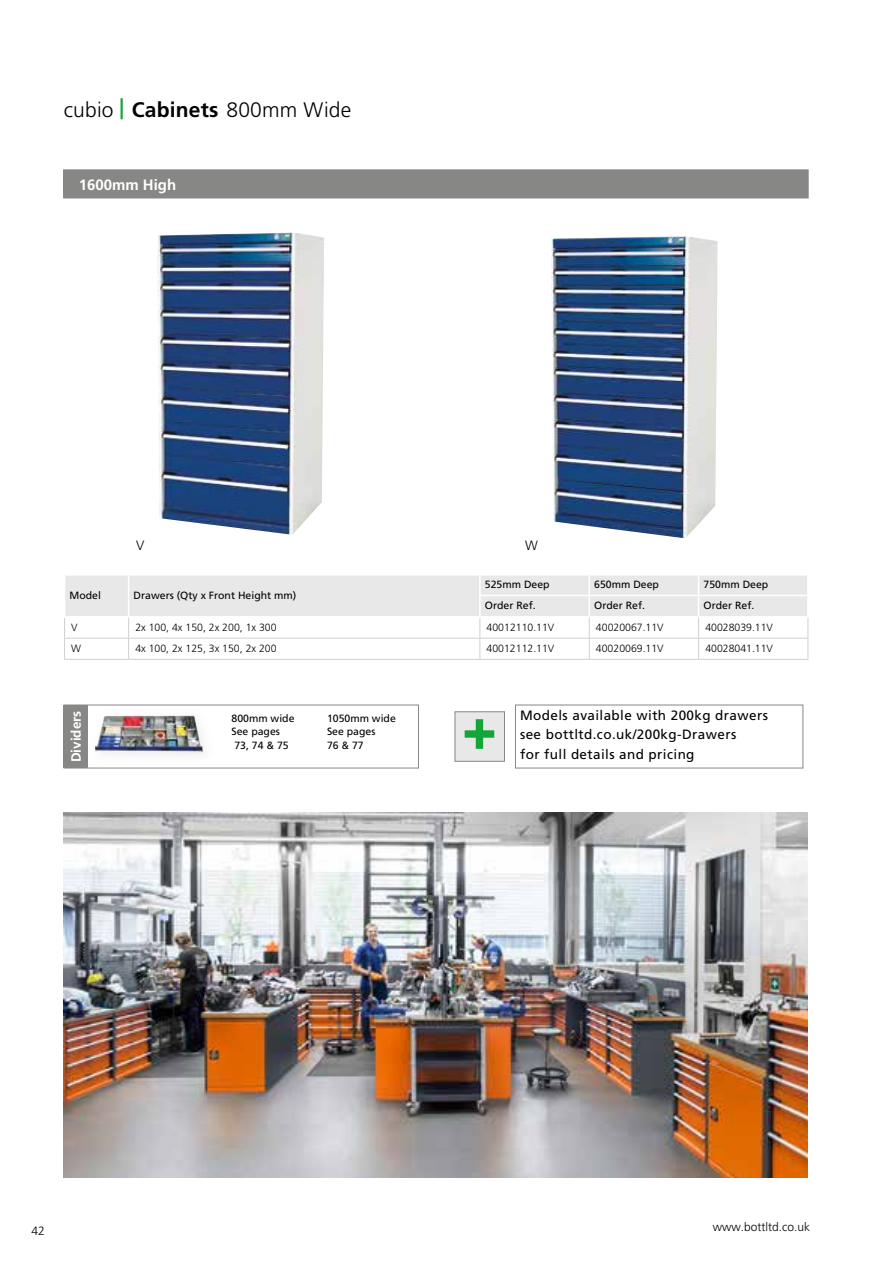
<style>
.page{position:relative;width:893px;height:1263px;background:#fff}
.page>*{position:absolute;margin:0;border:0;box-sizing:border-box;transform-origin:0 0}
.t1{font:900 58.5px "Frutiger LT Pro";color:#12a537}
.t2{font:300 21px "Frutiger LT Pro";letter-spacing:.01em;color:#000}
.t3{font:700 21px "Frutiger LT Pro";color:#12a537}
.t4{font:700 15px "Frutiger LT Pro";color:#fff}
.t5{font:13.5px/19.5px "Frutiger LT Pro";letter-spacing:.03em;color:#000}
.t6{font:700 13.5px "Frutiger LT Pro";color:#fff}
.t7{font:300 13.5px "Frutiger LT Pro";color:#000}
.t8{font:300 12px "Frutiger LT Pro";color:#000}
.t9{font:10.5px/13.5px "Frutiger LT Pro";color:#000}
.t10{font:300 10.5px "Frutiger LT Pro";color:#000}
.s1{font-weight:700}
</style>
<div class="page">
<div style="left:63px;top:169px;width:746px;height:29px;background:#b0b0af"></div>
<img style="left:551px;top:236px;width:167px;height:302px">
<hr style="left:64px;top:659px;width:65px;height:1px;background:#d0d0cf">
<hr style="left:129px;top:659px;width:351px;height:1px;background:#d0d0cf">
<hr style="left:480px;top:659px;width:109px;height:1px;background:#d0d0cf">
<hr style="left:589px;top:659px;width:110px;height:1px;background:#d0d0cf">
<hr style="left:699px;top:659px;width:109px;height:1px;background:#d0d0cf">
<svg style="left:64px;top:576px;width:745px;height:83px"></svg>
<hr style="left:807px;top:596px;width:2px;height:20px;background:#fff">
<hr style="left:480px;top:616px;width:109px;height:2px;background:#fff">
<hr style="left:589px;top:616px;width:110px;height:2px;background:#fff">
<hr style="left:699px;top:616px;width:110px;height:2px;background:#fff">
<img style="left:157px;top:233px;width:167px;height:302px">
<div style="left:64px;top:170px;width:744px;height:28px;background:#878786"></div>
<div style="left:64px;top:705px;width:355px;height:63px;background:#fff;border:1px solid #878786"></div>
<img style="left:95px;top:715px;width:108px;height:37px">
<div style="left:64px;top:705px;width:24px;height:63px;background:#878786"></div>
<img style="left:64px;top:812px;width:744px;height:366px">
<div style="left:515px;top:705px;width:288px;height:63px;border:1px solid #878786"></div>
<div style="left:455px;top:711px;width:50px;height:51px;background:#e8e8e8;border:1px solid #878786"></div>
<h2 class="t3" style="left:119px;top:94px;width:6px">|</h2>
<h2 class="t2" style="left:64px;top:97px;width:289px">cubio <span class="s1">Cabinets</span> 800mm Wide</h2>
<h3 class="t4" style="left:79px;top:175px;width:99px">1600mm High</h3>
<p class="t7" style="left:136px;top:538px;width:10px">V</p>
<p class="t7" style="left:525px;top:538px;width:14px">W</p>
<p class="t9" style="left:70px;top:589px;width:33px">Model</p>
<p class="t9" style="left:134px;top:589px;width:164px">Drawers (Qty x Front Height mm)</p>
<p class="t9" style="left:485px;top:578px;width:66px">525mm Deep</p>
<p class="t9" style="left:594px;top:578px;width:66px">650mm Deep</p>
<p class="t9" style="left:704px;top:578px;width:66px">750mm Deep</p>
<p class="t9" style="left:485px;top:599px;width:52px">Order Ref.</p>
<p class="t9" style="left:594px;top:599px;width:52px">Order Ref.</p>
<p class="t9" style="left:704px;top:599px;width:52px">Order Ref.</p>
<p class="t10" style="left:71px;top:621px;width:8px">V</p>
<p class="t10" style="left:135px;top:621px;width:143px">2x 100, 4x 150, 2x 200, 1x 300</p>
<p class="t10" style="left:487px;top:621px;width:69px">40012110.11V</p>
<p class="t10" style="left:596px;top:621px;width:69px">40020067.11V</p>
<p class="t10" style="left:705px;top:621px;width:69px">40028039.11V</p>
<p class="t10" style="left:71px;top:642px;width:11px">W</p>
<p class="t10" style="left:135px;top:642px;width:143px">4x 100, 2x 125, 3x 150, 2x 200</p>
<p class="t10" style="left:487px;top:642px;width:69px">40012112.11V</p>
<p class="t10" style="left:596px;top:642px;width:69px">40020069.11V</p>
<p class="t10" style="left:705px;top:642px;width:69px">40028041.11V</p>
<p class="t6" style="left:68px;top:762px;width:53px;rotate:-90deg">Dividers</p>
<p class="t9" style="left:232px;top:711px;width:65px">800mm wide<br>See pages<br>73, 74 &amp; 75</p>
<p class="t9" style="left:327px;top:711px;width:70px">1050mm wide<br>See pages<br>76 &amp; 77</p>
<p class="t5" style="left:520px;top:705px;width:249px">Models available with 200kg drawers see bottltd.co.uk/200kg-Drawers</p>
<h1 class="t1" style="left:462px;top:693px;width:37px">+</h1>
<p class="t5" style="left:520px;top:744px;width:176px">for full details and pricing</p>
<p class="t8" style="left:32px;top:1224px;width:15px">42</p>
<p class="t8" style="left:713px;top:1219px;width:99px">www.bottltd.co.uk</p>
</div>
